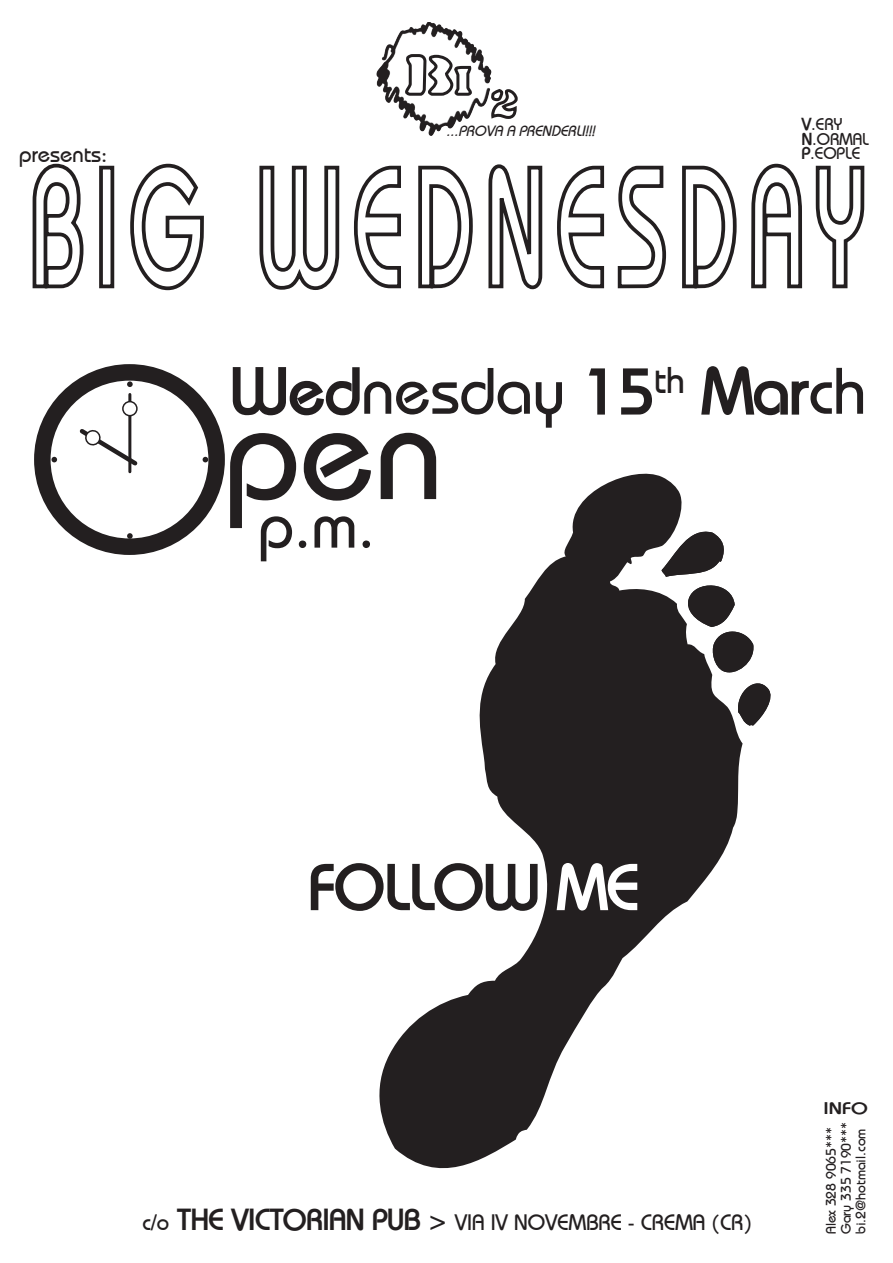
<style>
.page{position:relative;width:893px;height:1263px;background:#fff}
.page>*{position:absolute;margin:0;border:0;box-sizing:border-box;transform-origin:0 0}
.t1{font:134.7px "Bimini Normal";color:#231f20}
.t2{font:65.4px "Bimini Normal";color:#231f20}
.t3{font:700 63.75px "Bimini";color:#231f20}
.t4{font:63.75px "Bimini Normal";color:#231f20}
.t5{font:22.35px "Bimini Normal";color:#231f20}
.t6{font:16.95px/14.9px "Bimini Normal";color:#231f20}
.t7{font:700 16.5px "Bimini";color:#231f20;scale:1.25 1}
.t8{font:italic 14.85px "Bimini";color:#231f20}
.t9{font:13.95px/14.9px "Bimini Normal";color:#231f20}
.s1{font-family:"Bimini";font-weight:700}
.s2{font-family:"Bimini";font-weight:700;font-size:63.6px}
.s3{color:#fff}
.s4{font-family:"Bimini";font-weight:700;font-size:29.7px}
.s5{font-size:29.7px}
</style>
<div class="page">
<svg style="left:379px;top:473px;width:364px;height:696px"></svg>
<svg style="left:662px;top:526px;width:109px;height:200px"></svg>
<div style="left:34px;top:364px;width:191px;height:191px;border:16px solid #231f20;border-radius:50%"></div>
<svg style="left:79px;top:425px;width:59px;height:44px"></svg>
<hr style="left:128px;top:394px;width:3px;height:78px;background:#231f20">
<div style="left:123px;top:402px;width:14px;height:14px;background:#fff;border-radius:50%"></div>
<div style="left:122px;top:401px;width:16px;height:15px;border:2px solid #231f20;border-radius:50%"></div>
<svg style="left:127px;top:381px;width:6px;height:6px"></svg>
<svg style="left:127px;top:533px;width:6px;height:6px"></svg>
<svg style="left:51px;top:457px;width:6px;height:5px"></svg>
<svg style="left:203px;top:457px;width:5px;height:5px"></svg>
<svg style="left:376px;top:23px;width:142px;height:113px"></svg>
<svg style="left:32px;top:163px;width:52px;height:126px"></svg>
<div style="left:99px;top:166px;width:15px;height:122px;border:4px solid #231f20"></div>
<svg style="left:130px;top:163px;width:74px;height:128px"></svg>
<svg style="left:259px;top:165px;width:81px;height:125px"></svg>
<svg style="left:353px;top:165px;width:48px;height:124px"></svg>
<svg style="left:418px;top:165px;width:55px;height:124px"></svg>
<svg style="left:488px;top:164px;width:55px;height:126px"></svg>
<svg style="left:557px;top:165px;width:48px;height:124px"></svg>
<svg style="left:617px;top:165px;width:50px;height:124px"></svg>
<svg style="left:682px;top:165px;width:55px;height:124px"></svg>
<svg style="left:751px;top:163px;width:52px;height:126px"></svg>
<svg style="left:815px;top:165px;width:50px;height:124px"></svg>
<p class="t5" style="left:19px;top:141px;width:89px">presents:</p>
<p class="t8" style="left:446px;top:122px;width:150px">...PROVA A PRENDERLI!!!</p>
<p class="t6" style="left:802px;top:116px;width:69px"><span class="s1">V</span>.ERY<br><span class="s1">N</span>.ORMAL<br><span class="s1">P</span>.EOPLE</p>
<h2 class="t2" style="left:230px;top:352px;width:637px"><span class="s1">Wed</span>nesday <span class="s2">15</span><sup>th</sup> <span class="s1">Mar</span>ch</h2>
<h1 class="t1" style="left:225px;top:372px;width:219px">pen</h1>
<h3 class="t4" style="left:258px;top:488px;width:118px">p.m.</h3>
<h3 class="t3" style="left:310px;top:848px;width:331px">FOLLOW <span class="s3">ME</span></h3>
<p class="t5" style="left:142px;top:1209px;width:612px">c/o <span class="s4">THE VICTORIAN PUB</span> <span class="s5">&gt;</span> VIA IV NOVEMBRE - CREMA (CR)</p>
<p class="t7" style="left:824px;top:1098px;width:36px">INFO</p>
<p class="t9" style="left:823px;top:1234px;width:114px;rotate:-90deg">Alex 328 9065***<br>Gary 335 7190*** bi.2@hotmail.com</p>
</div>
